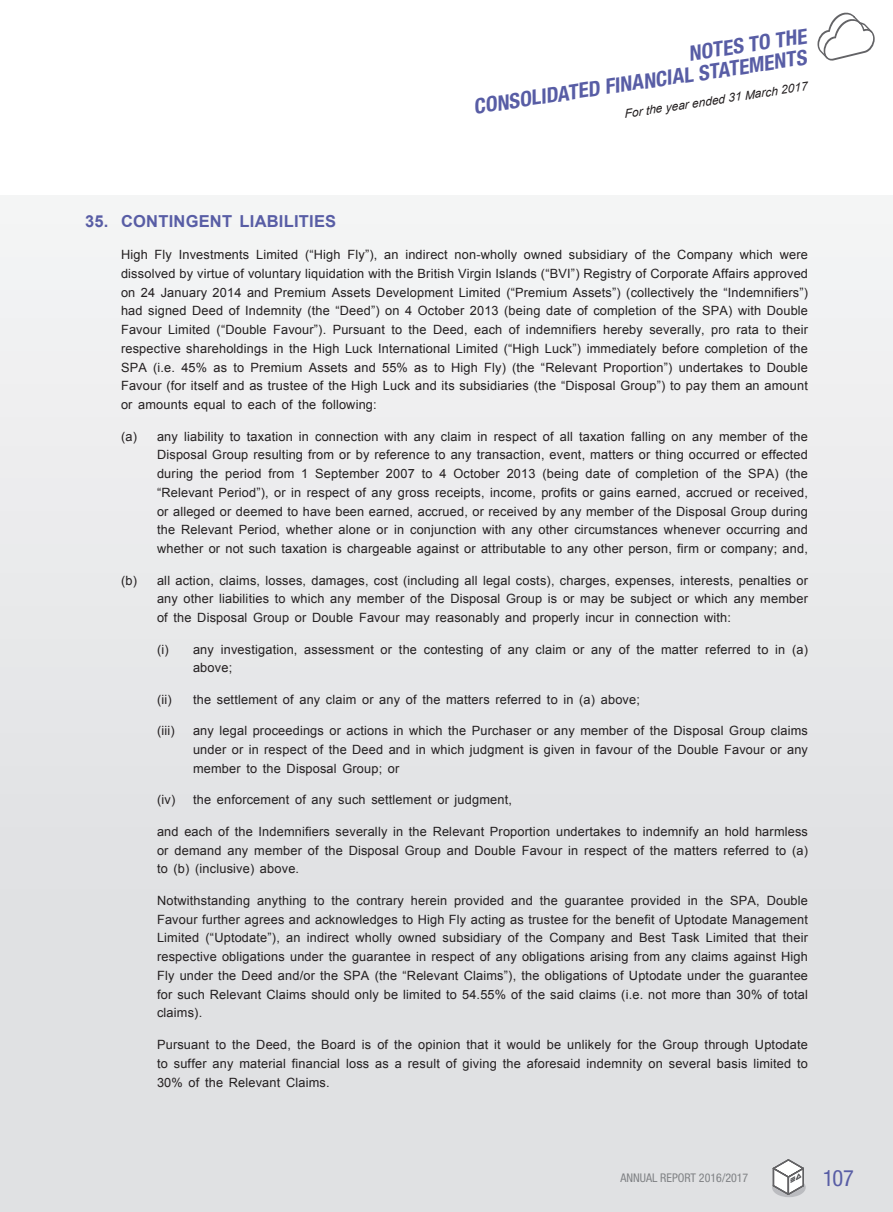
<style>
.page{position:relative;width:893px;height:1212px;background:#fff}
.page>*{position:absolute;margin:0;border:0;box-sizing:border-box;transform-origin:0 0}
.t1{font:condensed 22.5px "Helvetica Neue LT Std";color:#585da5}
.t2{font:700 condensed 21px/21.9px "Helvetica Neue LT Std";color:#585da5;text-align:right}
._03_H1{font:700 16.5px "Arial";letter-spacing:.015em;color:#585da5}
._13_____P4{font:12.75px/18.8px "Arial";letter-spacing:.015em;color:#231f20;text-align:justify}
._08____IN2{font:12.75px/18.8px "Arial";letter-spacing:.015em;color:#231f20;text-align:justify}
._12___P2{font:12.75px/18.8px "Arial";letter-spacing:.015em;color:#231f20;text-align:justify}
._09_______IN4{font:12.75px/18.8px "Arial";letter-spacing:.015em;color:#231f20}
.t3{font:italic 12px "Arial";color:#231f20}
.t4{font:condensed 12px "Helvetica Neue LT Std";color:#808285}
</style>
<div class="page">
<div style="left:0;top:196px;width:893px;height:1016px;background:linear-gradient(to right,#e7e8e9,#e7e8e9)"></div>
<svg style="left:770px;top:1159px;width:37px;height:38px"></svg>
<svg style="left:817px;top:12px;width:58px;height:49px"></svg>
<h2 class="t2" style="left:469px;top:72px;width:340px;rotate:-8deg">NOTES TO THE<br>CONSOLIDATED FINANCIAL STATEMENTS</h2>
<p class="t3" style="left:623px;top:105px;width:186px;rotate:-8deg">For the year ended 31 March 2017</p>
<p class="_03_H1" style="left:85px;top:210px;width:253px">35. CONTINGENT LIABILITIES</p>
<p class="_12___P2" style="left:121px;top:245px;width:688px">High Fly Investments Limited (“High Fly”), an indirect non-wholly owned subsidiary of the Company which were dissolved by virtue of voluntary liquidation with the British Virgin Islands (“BVI”) Registry of Corporate Affairs approved on 24 January 2014 and Premium Assets Development Limited (“Premium Assets”) (collectively the “Indemnifiers”) had signed Deed of Indemnity (the “Deed”) on 4 October 2013 (being date of completion of the SPA) with Double Favour Limited (“Double Favour”). Pursuant to the Deed, each of indemnifiers hereby severally, pro rata to their respective shareholdings in the High Luck International Limited (“High Luck”) immediately before completion of the SPA (i.e. 45% as to Premium Assets and 55% as to High Fly) (the “Relevant Proportion”) undertakes to Double Favour (for itself and as trustee of the High Luck and its subsidiaries (the “Disposal Group”) to pay them an amount or amounts equal to each of the following:</p>
<p class="_08____IN2" style="left:157px;top:427px;width:652px;text-indent:-36px">(a) any liability to taxation in connection with any claim in respect of all taxation falling on any member of the Disposal Group resulting from or by reference to any transaction, event, matters or thing occurred or effected during the period from 1 September 2007 to 4 October 2013 (being date of completion of the SPA) (the “Relevant Period”), or in respect of any gross receipts, income, profits or gains earned, accrued or received, or alleged or deemed to have been earned, accrued, or received by any member of the Disposal Group during the Relevant Period, whether alone or in conjunction with any other circumstances whenever occurring and whether or not such taxation is chargeable against or attributable to any other person, firm or company; and,</p>
<p class="_08____IN2" style="left:157px;top:571px;width:652px;text-indent:-36px">(b) all action, claims, losses, damages, cost (including all legal costs), charges, expenses, interests, penalties or any other liabilities to which any member of the Disposal Group is or may be subject or which any member of the Disposal Group or Double Favour may reasonably and properly incur in connection with:</p>
<p class="_09_______IN4" style="left:193px;top:640px;width:616px;text-indent:-36px">(i) any investigation, assessment or the contesting of any claim or any of the matter referred to in (a) above;</p>
<p class="_09_______IN4" style="left:157px;top:690px;width:484px">(ii) the settlement of any claim or any of the matters referred to in (a) above;</p>
<p class="_09_______IN4" style="left:157px;top:722px;width:19px">(iii)</p>
<p class="_09_______IN4" style="left:193px;top:722px;width:616px;text-align:justify">any legal proceedings or actions in which the Purchaser or any member of the Disposal Group claims under or in respect of the Deed and in which judgment is given in favour of the Double Favour or any member to the Disposal Group; or</p>
<p class="_09_______IN4" style="left:157px;top:791px;width:356px">(iv) the enforcement of any such settlement or judgment,</p>
<p class="_13_____P4" style="left:157px;top:822px;width:652px">and each of the Indemnifiers severally in the Relevant Proportion undertakes to indemnify an hold harmless or demand any member of the Disposal Group and Double Favour in respect of the matters referred to (a) to (b) (inclusive) above.</p>
<p class="_13_____P4" style="left:157px;top:891px;width:652px">Notwithstanding anything to the contrary herein provided and the guarantee provided in the SPA, Double Favour further agrees and acknowledges to High Fly acting as trustee for the benefit of Uptodate Management Limited (“Uptodate”), an indirect wholly owned subsidiary of the Company and Best Task Limited that their respective obligations under the guarantee in respect of any obligations arising from any claims against High Fly under the Deed and/or the SPA (the “Relevant Claims”), the obligations of Uptodate under the guarantee for such Relevant Claims should only be limited to 54.55% of the said claims (i.e. not more than 30% of total claims).</p>
<p class="_13_____P4" style="left:157px;top:1035px;width:652px;line-height:19.2px">Pursuant to the Deed, the Board is of the opinion that it would be unlikely for the Group through Uptodate to suffer any material financial loss as a result of giving the aforesaid indemnity on several basis limited to 30% of the Relevant Claims.</p>
<p class="t4" style="left:620px;top:1171px;width:129px">ANNUAL REPORT 2016/2017</p>
<h1 class="t1" style="left:823px;top:1164px;width:33px">107</h1>
</div>
